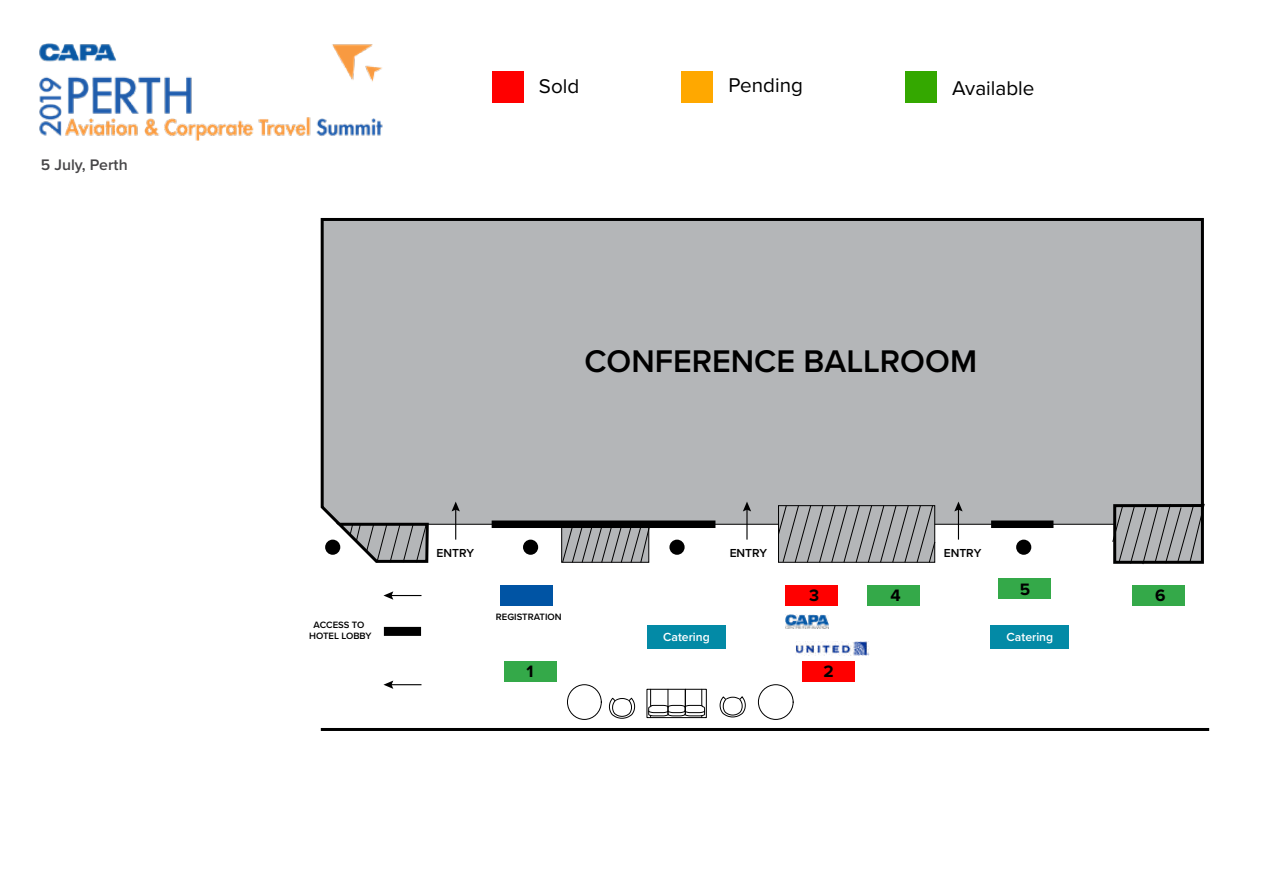
<style>
.page{position:relative;width:1263px;height:893px;background:#fff}
.page>*{position:absolute;margin:0;border:0;box-sizing:border-box;transform-origin:0 0}
.t1{font:600 32.4px "Proxima Nova";color:#000}
.t2{font:20.7px "Proxima Nova";color:#000}
.t3{font:700 17.1px "Proxima Nova";color:#000}
.t4{font:600 15.9px "Proxima Nova";color:#464547}
.t5{font:600 12.15px "Proxima Nova";color:#fff}
.t6{font:600 12px "Proxima Nova";color:#000}
.t7{font:600 9.6px/11.4px "Proxima Nova";color:#000;text-align:center}
</style>
<div class="page">
<hr style="left:321px;top:728px;width:888px;height:3px;background:#000">
<div style="left:320px;top:218px;width:884px;height:310px;background:#b4b6b8"></div>
<div style="left:786px;top:585px;width:52px;height:21px;background:#f00"></div>
<div style="left:500px;top:585px;width:52px;height:21px;background:#0054a4"></div>
<div style="left:504px;top:661px;width:53px;height:21px;background:#34a949"></div>
<div style="left:803px;top:661px;width:52px;height:21px;background:#f00"></div>
<div style="left:867px;top:585px;width:52px;height:21px;background:#34a949"></div>
<div style="left:999px;top:578px;width:52px;height:21px;background:#34a949"></div>
<div style="left:1133px;top:585px;width:52px;height:21px;background:#34a949"></div>
<div style="left:384px;top:627px;width:37px;height:9px;background:#000"></div>
<div style="left:1016px;top:540px;width:15px;height:15px;background:#000;border-radius:50%"></div>
<div style="left:669px;top:540px;width:16px;height:15px;background:#000;border-radius:50%"></div>
<div style="left:523px;top:540px;width:15px;height:15px;background:#000;border-radius:50%"></div>
<div style="left:325px;top:540px;width:15px;height:15px;background:#000;border-radius:50%"></div>
<div style="left:991px;top:520px;width:62px;height:8px;background:#000"></div>
<div style="left:567px;top:684px;width:35px;height:36px;background:#fff;border:1px solid #000;border-radius:50%"></div>
<svg style="left:609px;top:697px;width:26px;height:22px"></svg>
<svg style="left:647px;top:689px;width:60px;height:29px"></svg>
<svg style="left:648px;top:689px;width:57px;height:29px"></svg>
<svg style="left:719px;top:696px;width:27px;height:22px"></svg>
<div style="left:758px;top:684px;width:35px;height:36px;background:#fff;border:1px solid #000;border-radius:50%"></div>
<img style="left:39px;top:43px;width:344px;height:97px">
<div style="left:492px;top:520px;width:223px;height:8px;background:#000"></div>
<svg style="left:778px;top:505px;width:157px;height:58px;background:#9d9fa0"></svg>
<svg style="left:562px;top:528px;width:87px;height:35px;background:#9a9c9e"></svg>
<svg style="left:335px;top:520px;width:95px;height:43px"></svg>
<svg style="left:1112px;top:503px;width:93px;height:61px;background:#8d8e90"></svg>
<div style="left:990px;top:625px;width:79px;height:24px;background:#038aa6"></div>
<div style="left:647px;top:625px;width:79px;height:24px;background:#038aa6"></div>
<hr style="left:455px;top:508px;width:1px;height:32px;background:#000">
<svg style="left:452px;top:502px;width:8px;height:9px"></svg>
<hr style="left:746px;top:508px;width:1px;height:32px;background:#000">
<svg style="left:743px;top:502px;width:8px;height:9px"></svg>
<hr style="left:958px;top:508px;width:1px;height:32px;background:#000">
<svg style="left:954px;top:502px;width:9px;height:9px"></svg>
<hr style="left:390px;top:595px;width:31px;height:1px;background:#000">
<svg style="left:383px;top:591px;width:10px;height:9px"></svg>
<hr style="left:390px;top:684px;width:31px;height:1px;background:#000">
<svg style="left:383px;top:680px;width:10px;height:9px"></svg>
<div style="left:492px;top:72px;width:31px;height:31px;background:#f00"></div>
<div style="left:681px;top:72px;width:32px;height:31px;background:#ffa800"></div>
<div style="left:905px;top:72px;width:31px;height:31px;background:#34a800"></div>
<img style="left:786px;top:615px;width:43px;height:13px">
<img style="left:796px;top:641px;width:73px;height:14px">
<h3 class="t4" style="left:41px;top:153px;width:88px">5 July, Perth</h3>
<h2 class="t2" style="left:539px;top:71px;width:42px">Sold</h2>
<h2 class="t2" style="left:728px;top:70px;width:76px">Pending</h2>
<h2 class="t2" style="left:952px;top:73px;width:84px">Available</h2>
<h1 class="t1" style="left:584px;top:337px;width:394px">CONFERENCE BALLROOM</h1>
<p class="t7" style="left:309px;top:619px;width:64px">ACCESS TO<br>HOTEL LOBBY</p>
<p class="t6" style="left:436px;top:544px;width:39px">ENTRY</p>
<p class="t6" style="left:730px;top:544px;width:39px">ENTRY</p>
<p class="t6" style="left:944px;top:544px;width:39px">ENTRY</p>
<p class="t7" style="left:496px;top:611px;width:67px">REGISTRATION</p>
<h3 class="t3" style="left:809px;top:585px;width:12px">3</h3>
<h3 class="t3" style="left:891px;top:585px;width:12px">4</h3>
<h3 class="t3" style="left:1020px;top:579px;width:12px">5</h3>
<h3 class="t3" style="left:1155px;top:585px;width:12px">6</h3>
<p class="t5" style="left:663px;top:628px;width:48px">Catering</p>
<p class="t5" style="left:1006px;top:628px;width:48px">Catering</p>
<h3 class="t3" style="left:526px;top:661px;width:9px">1</h3>
<h3 class="t3" style="left:824px;top:661px;width:12px">2</h3>
</div>
